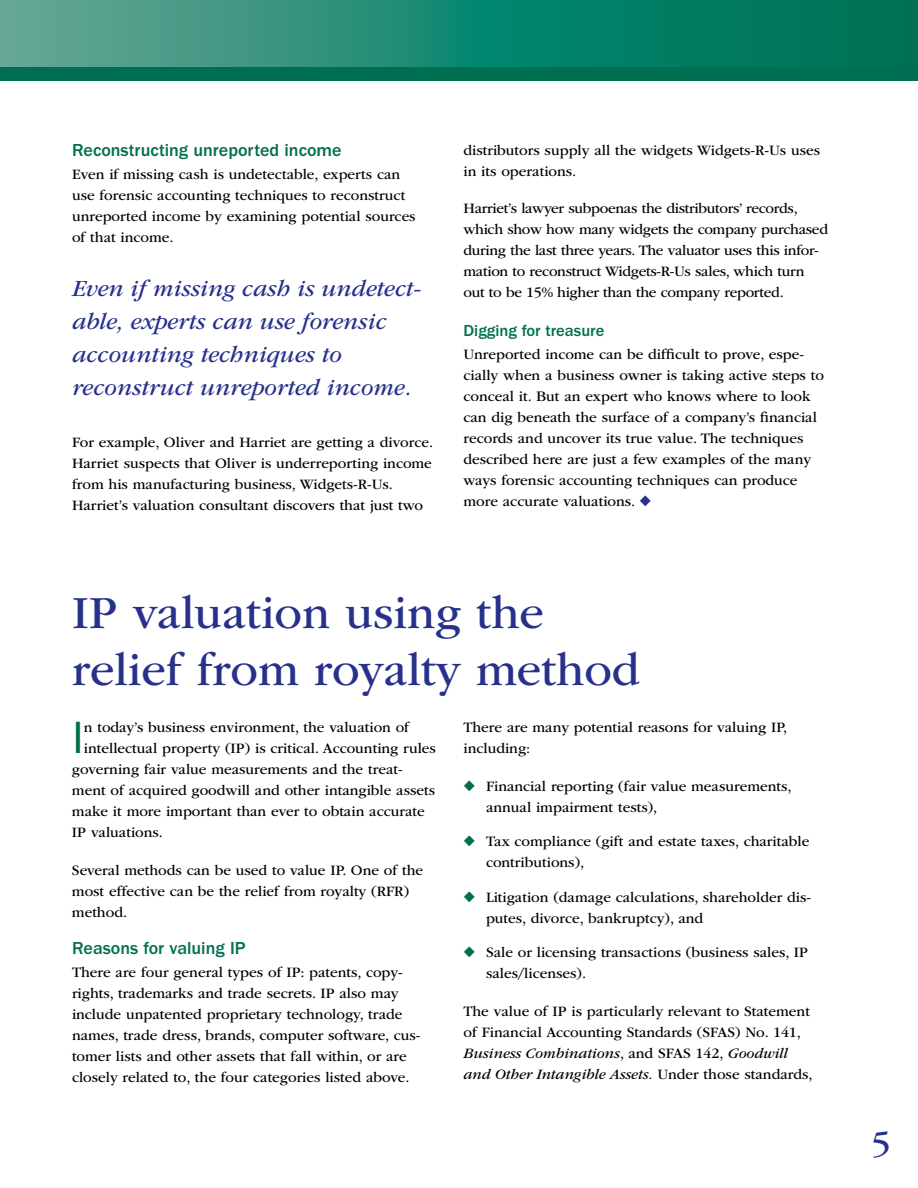
<style>
.page{position:relative;width:918px;height:1188px;background:#fff}
.page>*{position:absolute;margin:0;border:0;box-sizing:border-box;transform-origin:0 0}
.t1{font:48px/57.6px "ITC Garamond Std";color:#27318b}
.t2{font:45.6px "ITC Franklin Gothic Std";color:#006f51}
.t3{font:36px "ITC Garamond Std";color:#27318b}
.t4{font:italic 24px/33px "ITC Garamond Std";color:#27318b}
.t5{font:500 18px "ITC Franklin Gothic Std";color:#006f51}
.t6{font:500 16.5px "ITC Franklin Gothic Std";color:#006f51}
.t7{font:15px/21px "ITC Garamond Std";color:#000}
.t8{font:15px/21px "ITC Garamond Std";letter-spacing:-.02em;color:#000}
.s1{color:#27318b}
.s2{color:#006f51}
.s3{font-style:italic}
</style>
<div class="page">
<svg style="left:0;top:0;width:918px;height:68px;background:#1f8971"></svg>
<div style="left:0;top:68px;width:918px;height:13px;background:#006f51"></div>
<p class="t5" style="left:72px;top:140px;width:271px">Reconstructing unreported income</p>
<p class="t7" style="left:72px;top:164px;width:345px">Even if missing cash is undetectable, experts can use forensic accounting techniques to reconstruct unreported income by examining potential sources of that income.</p>
<h3 class="t4" style="left:72px;top:272px;width:350px">Even if missing cash is undetect&shy;able, experts can use forensic accounting techniques to reconstruct unreported income.</h3>
<p class="t7" style="left:72px;top:432px;width:363px">For example, Oliver and Harriet are getting a divorce.<br>Harriet suspects that Oliver is underreporting income from his manufacturing business, Widgets-R-Us.<br>Harriet’s valuation consultant discovers that just two</p>
<p class="t7" style="left:464px;top:139px;width:358px">distributors supply all the widgets Widgets-R-Us uses in its operations.</p>
<p class="t8" style="left:464px;top:198px;width:366px">Harriet’s lawyer subpoenas the distributors’ records, which show how many widgets the company purchased during the last three years. The valuator uses this infor&shy;mation to reconstruct Widgets-R-Us sales, which turn out to be 15% higher than the company reported.</p>
<p class="t6" style="left:464px;top:321px;width:142px">Digging for treasure</p>
<p class="t7" style="left:464px;top:343px;width:362px">Unreported income can be difficult to prove, espe&shy;cially when a business owner is taking active steps to conceal it. But an expert who knows where to look can dig beneath the surface of a company’s financial records and uncover its true value. The techniques described here are just a few examples of the many ways forensic accounting techniques can produce more accurate valuations. <span class="s1">◆</span></p>
<h1 class="t1" style="left:72px;top:584px;width:569px">IP valuation using the relief from royalty method</h1>
<h2 class="t2" style="left:72px;top:711px;width:13px">I</h2>
<p class="t7" style="left:84px;top:717px;width:327px">n today’s business environment, the valuation of</p>
<p class="t7" style="left:84px;top:738px;width:354px">intellectual property (IP) is critical. Accounting rules</p>
<p class="t7" style="left:72px;top:759px;width:332px">governing fair value measurements and the treat-</p>
<p class="t7" style="left:72px;top:780px;width:365px">ment of acquired goodwill and other intangible assets</p>
<p class="t7" style="left:72px;top:801px;width:354px">make it more important than ever to obtain accurate</p>
<p class="t7" style="left:72px;top:822px;width:93px">IP valuations.</p>
<p class="t7" style="left:72px;top:859px;width:353px">Several methods can be used to value IP. One of the most effective can be the relief from royalty (RFR) method.</p>
<p class="t5" style="left:72px;top:938px;width:175px">Reasons for valuing IP</p>
<p class="t7" style="left:72px;top:961px;width:350px">There are four general types of IP: patents, copy&shy;rights, trademarks and trade secrets. IP also may include unpatented proprietary technology, trade names, trade dress, brands, computer software, cus&shy;tomer lists and other assets that fall within, or are closely related to, the four categories listed above.</p>
<p class="t7" style="left:464px;top:717px;width:325px">There are many potential reasons for valuing IP, including:</p>
<p class="t7" style="left:486px;top:775px;width:307px;text-indent:-22px"><span class="s2">◆</span> Financial reporting (fair value measurements, annual impairment tests),</p>
<p class="t7" style="left:486px;top:831px;width:325px;text-indent:-22px"><span class="s2">◆</span> Tax compliance (gift and estate taxes, charitable contributions),</p>
<p class="t7" style="left:486px;top:886px;width:327px;text-indent:-22px"><span class="s2">◆</span> Litigation (damage calculations, shareholder dis&shy;putes, divorce, bankruptcy), and</p>
<p class="t7" style="left:486px;top:942px;width:324px;text-indent:-22px"><span class="s2">◆</span> Sale or licensing transactions (business sales, IP sales/licenses).</p>
<p class="t7" style="left:464px;top:1000px;width:351px">The value of IP is particularly relevant to Statement of Financial Accounting Standards (SFAS) No. 141, <span class="s3">Business Combinations</span>, and SFAS 142, <span class="s3">Goodwill and Other Intangible Assets.</span> Under those standards,</p>
<h3 class="t3" style="left:872px;top:1124px;width:21px">5</h3>
</div>
